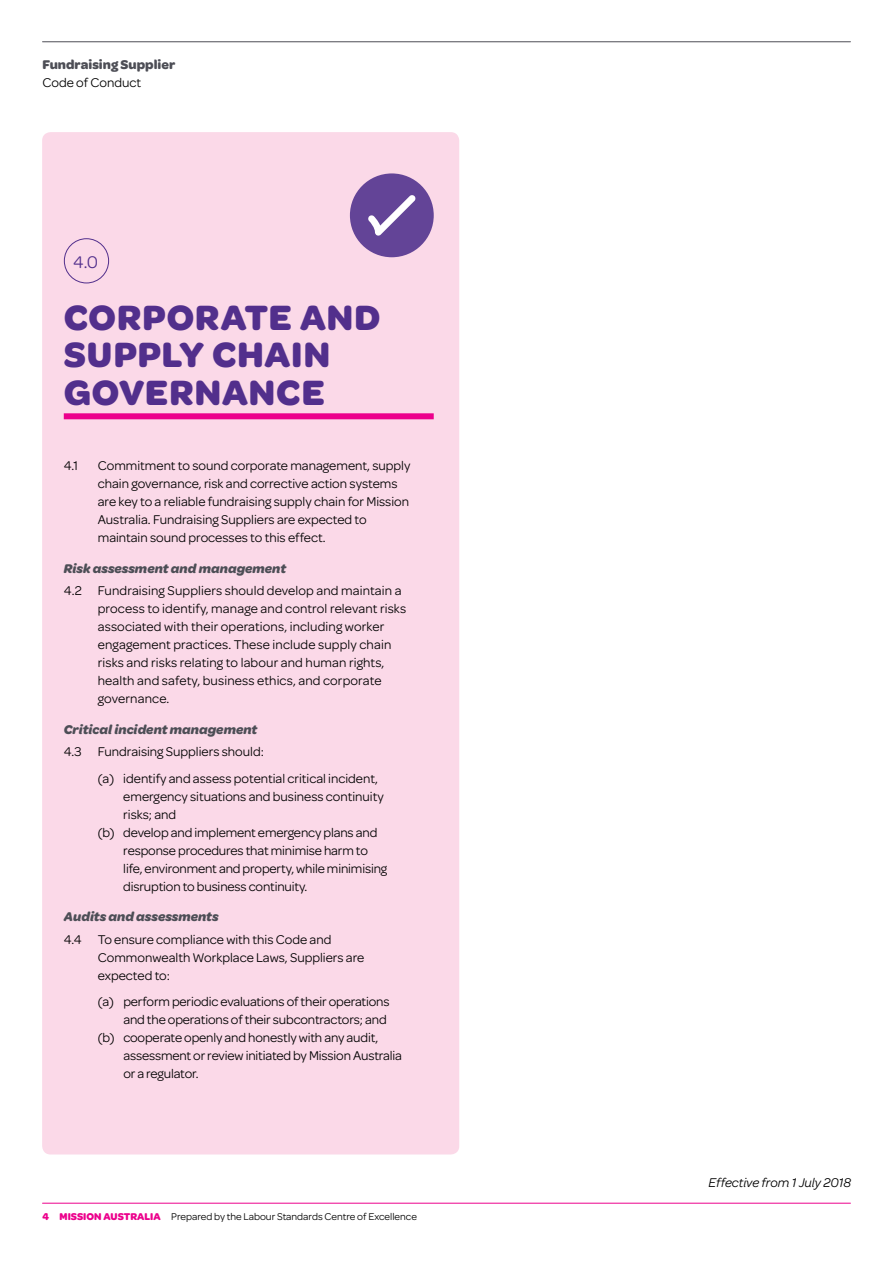
<style>
.page{position:relative;width:893px;height:1263px;background:#fff}
.page>*{position:absolute;margin:0;border:0;box-sizing:border-box;transform-origin:0 0}
.t1{font:700 37.5px/37.5px "Omnes";letter-spacing:.03em;color:#522f8c}
.t2{font:18px "Omnes";color:#522f8c}
.t3{font:13.5px/18px "Omnes";color:#000}
.t4{font:italic 700 13.5px "Omnes";color:#4d4e56}
.t5{font:italic 13.5px "Omnes";color:#000}
.t6{font:700 13.5px "Omnes";color:#4d4e56}
.t7{font:10.5px "Omnes";color:#000}
.s1{font-weight:700;color:#ec008c}
</style>
<div class="page">
<hr style="left:43px;top:41px;width:807px;height:1px;background:#4d4e56">
<hr style="left:43px;top:1203px;width:807px;height:1px;background:#ec008c">
<div style="left:42px;top:132px;width:417px;height:1022px;background:#fbd9e8;border-radius:9px"></div>
<div style="left:64px;top:413px;width:370px;height:6px;background:#ec008c"></div>
<div style="left:64px;top:238px;width:45px;height:45px;border:1px solid #522f8c;border-radius:50%"></div>
<div style="left:350px;top:173px;width:84px;height:84px;background:#634497;border-radius:50%"></div>
<svg style="left:368px;top:195px;width:48px;height:41px"></svg>
<p class="t6" style="left:43px;top:57px;width:134px">Fundraising Supplier</p>
<p class="t3" style="left:43px;top:74px;width:100px">Code of Conduct</p>
<h2 class="t2" style="left:73px;top:252px;width:26px">4.0</h2>
<h1 class="t1" style="left:64px;top:298px;width:318px">CORPORATE AND<br>SUPPLY CHAIN<br>GOVERNANCE</h1>
<p class="t3" style="left:64px;top:457px;width:16px">4.1</p>
<p class="t3" style="left:98px;top:457px;width:314px">Commitment to sound corporate management, supply chain governance, risk and corrective action systems are key to a reliable fundraising supply chain for Mission Australia. Fundraising Suppliers are expected to maintain sound processes to this effect.</p>
<p class="t4" style="left:64px;top:560px;width:224px">Risk assessment and management</p>
<p class="t3" style="left:98px;top:582px;width:310px;text-indent:-34px">4.2 Fundraising Suppliers should develop and maintain a process to identify, manage and control relevant risks associated with their operations, including worker engagement practices. These include supply chain risks and risks relating to labour and human rights, health and safety, business ethics, and corporate governance.</p>
<p class="t4" style="left:64px;top:721px;width:195px">Critical incident management</p>
<p class="t3" style="left:98px;top:738px;width:282px;line-height:26.5px;text-indent:-34px">4.3 Fundraising Suppliers should:<br>(a) identify and assess potential critical incident,</p>
<p class="t3" style="left:123px;top:787px;width:262px">emergency situations and business continuity</p>
<p class="t3" style="left:123px;top:805px;width:55px">risks; and</p>
<p class="t3" style="left:98px;top:823px;width:281px">(b) develop and implement emergency plans and</p>
<p class="t3" style="left:123px;top:841px;width:246px">response procedures that minimise harm to</p>
<p class="t3" style="left:123px;top:859px;width:265px">life, environment and property, while minimising</p>
<p class="t3" style="left:123px;top:877px;width:186px">disruption to business continuity.</p>
<p class="t4" style="left:64px;top:909px;width:156px">Audits and assessments</p>
<p class="t3" style="left:98px;top:930px;width:268px;text-indent:-34px">4.4 To ensure compliance with this Code and<br>Commonwealth Workplace Laws, Suppliers are expected to:</p>
<p class="t3" style="left:98px;top:992px;width:293px">(a) perform periodic evaluations of their operations</p>
<p class="t3" style="left:123px;top:1010px;width:265px">and the operations of their subcontractors; and</p>
<p class="t3" style="left:98px;top:1028px;width:282px">(b) cooperate openly and honestly with any audit,</p>
<p class="t3" style="left:123px;top:1046px;width:280px">assessment or review initiated by Mission Australia</p>
<p class="t3" style="left:123px;top:1064px;width:77px">or a regulator.</p>
<p class="t7" style="left:43px;top:1211px;width:376px"><span class="s1">4 MISSION AUSTRALIA</span> Prepared by the Labour Standards Centre of Excellence</p>
<p class="t5" style="left:709px;top:1174px;width:144px">Effective from 1 July 2018</p>
</div>
